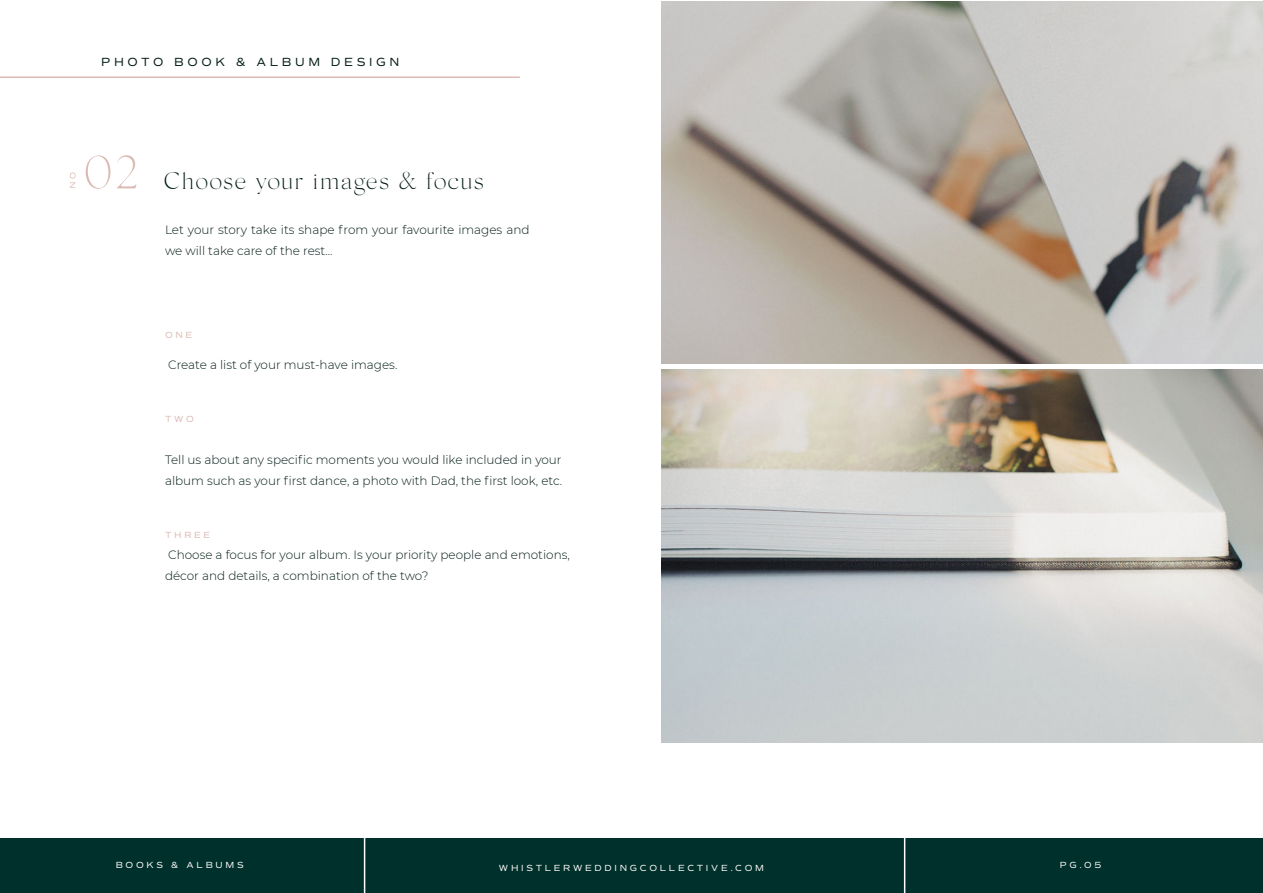
<style>
.page{position:relative;width:1263px;height:893px;background:#fff}
.page>*{position:absolute;margin:0;border:0;box-sizing:border-box;transform-origin:0 0}
.Heading_2{font:200 24px "Silk Serif";letter-spacing:.05em;color:#031c17}
.Heading_3{font:300 12.15px/21px "Montserrat";color:#031c17}
.Heading_3-2{font:12px "Commuters Sans";letter-spacing:.3em;color:#031c17}
.Heading_3-3{font:9px "Commuters Sans";letter-spacing:.3em;color:#fff}
.Heading_3-4{font:9px "Commuters Sans";letter-spacing:.3em;color:#dbbab3}
</style>
<div class="page">
<div style="left:1px;top:838px;width:1262px;height:54px;background:#00302b"></div>
<hr style="left:364px;top:837px;width:1px;height:56px;background:#fff">
<hr style="left:904px;top:837px;width:1px;height:56px;background:#fff">
<svg style="left:86px;top:155px;width:51px;height:34px"></svg>
<svg style="left:70px;top:173px;width:6px;height:15px"></svg>
<img style="left:662px;top:370px;width:601px;height:372px">
<img style="left:662px;top:2px;width:601px;height:361px">
<hr style="left:0;top:77px;width:520px;height:1px;background:#dbbab3">
<p class="Heading_3-2" style="left:101px;top:55px;width:300px">PHOTO BOOK &amp; ALBUM DESIGN</p>
<p class="Heading_2" style="left:164px;top:166px;width:321px">Choose your images &amp; focus</p>
<p class="Heading_3" style="left:165px;top:219px;width:366px">Let your story take its shape from your favourite images and we will take care of the rest...</p>
<p class="Heading_3-4" style="left:165px;top:329px;width:29px">ONE</p>
<p class="Heading_3" style="left:168px;top:354px;width:231px">Create a list of your must-have images.</p>
<p class="Heading_3-4" style="left:165px;top:414px;width:30px">TWO</p>
<p class="Heading_3" style="left:165px;top:449px;width:399px">Tell us about any specific moments you would like included in your album such as your first dance, a photo with Dad, the first look, etc.</p>
<p class="Heading_3-4" style="left:165px;top:529px;width:47px">THREE</p>
<p class="Heading_3" style="left:165px;top:544px;width:406px">Choose a focus for your album. Is your priority people and emotions, décor and details, a combination of the two?</p>
<p class="Heading_3-3" style="left:116px;top:859px;width:130px">BOOKS &amp; ALBUMS</p>
<p class="Heading_3-3" style="left:499px;top:862px;width:267px">WHISTLERWEDDINGCOLLECTIVE.COM</p>
<p class="Heading_3-3" style="left:1060px;top:859px;width:43px">PG.05</p>
</div>
